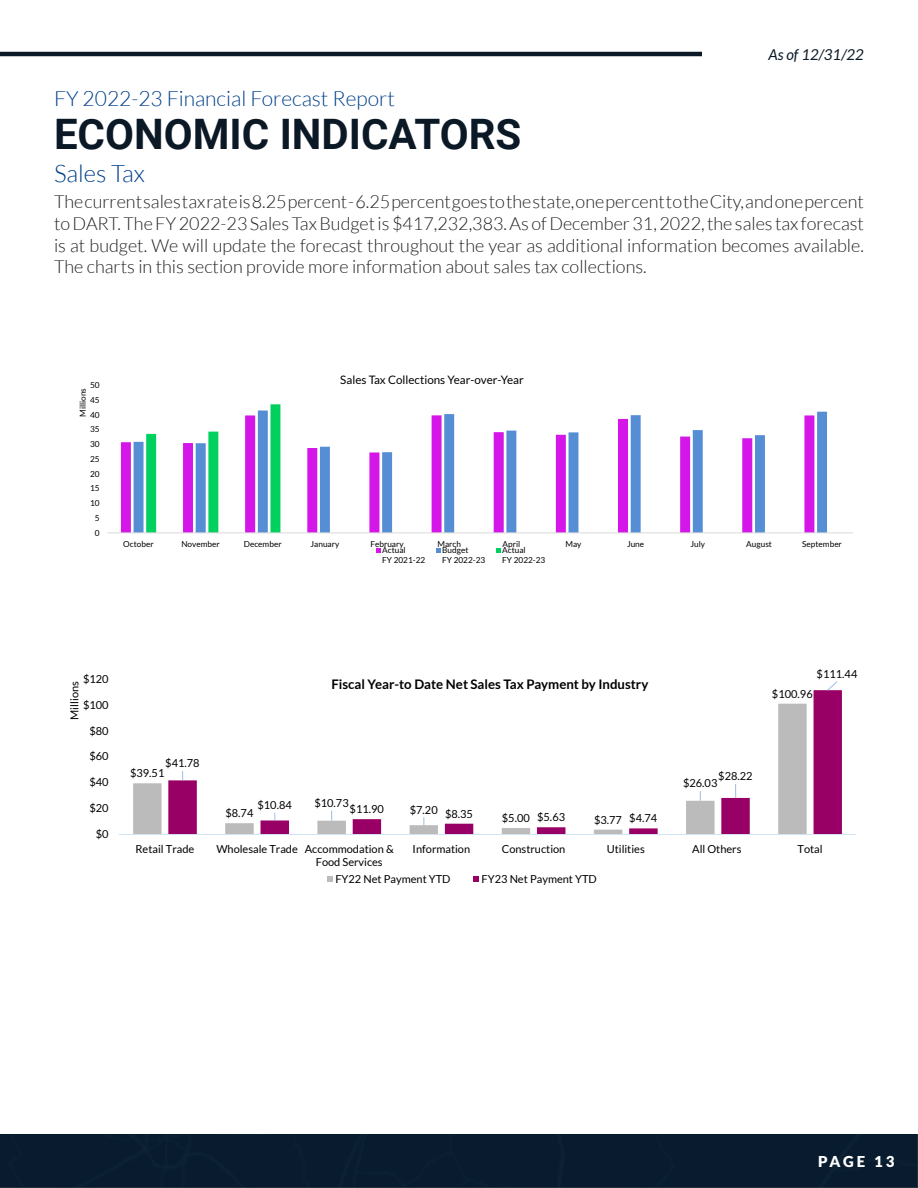
<style>
.page{position:relative;width:918px;height:1188px;background:#fff}
.page>*{position:absolute;margin:0;border:0;box-sizing:border-box;transform-origin:0 0}
.t1{font:700 42px "Roboto";color:#0b1926}
.t2{font:300 24px "Lato";color:#003f88}
.t3{font:300 21px "Lato";color:#003f88}
.t4{font:300 18px/21.6px "Lato";color:#231f20;text-align:justify}
.t5{font:italic 15px "Lato";color:#0b1926}
.t6{font:900 15px "Lato";letter-spacing:.185em;color:#fff}
.t7{font:700 13.2px "Lato";color:#000}
.t8{font:11.7px "Lato";letter-spacing:-.005em;color:#000}
.t9{font:11.1px/13.2px "Lato";color:#000}
.t10{font:8.25px/9.9px "Lato";color:#000}
</style>
<div class="page">
<hr style="left:0;top:52px;width:702px;height:4px;background:#0b1926">
<div style="left:1px;top:1135px;width:916px;height:52px;background:#091c2f"></div>
<svg style="left:134px;top:410px;width:693px;height:123px"></svg>
<svg style="left:146px;top:404px;width:134px;height:129px"></svg>
<hr style="left:108px;top:533px;width:745px;height:1px;background:#d9d9d9">
<svg style="left:376px;top:548px;width:4px;height:5px"></svg>
<svg style="left:436px;top:548px;width:4px;height:5px"></svg>
<svg style="left:496px;top:548px;width:4px;height:5px"></svg>
<svg style="left:133px;top:783px;width:29px;height:51px"></svg>
<svg style="left:168px;top:690px;width:674px;height:144px"></svg>
<hr style="left:119px;top:834px;width:737px;height:1px;background:#d4e3f4">
<svg style="left:735px;top:784px;width:1px;height:14px"></svg>
<svg style="left:827px;top:681px;width:11px;height:10px"></svg>
<svg style="left:327px;top:876px;width:6px;height:6px"></svg>
<svg style="left:473px;top:876px;width:6px;height:6px"></svg>
<p class="t3" style="left:54px;top:87px;width:342px">FY 2022-23 Financial Forecast Report</p>
<p class="t1" style="left:54px;top:104px;width:469px">ECONOMIC INDICATORS</p>
<p class="t5" style="left:768px;top:46px;width:97px">As of 12/31/22</p>
<p class="t2" style="left:54px;top:161px;width:92px">Sales Tax</p>
<p class="t4" style="left:54px;top:191px;width:811px">The current sales tax rate is 8.25 percent - 6.25 percent goes to the state, one percent to the City, and one percent to DART. The FY 2022-23 Sales Tax Budget is $417,232,383. As of December 31, 2022, the sales tax forecast is at budget. We will update the forecast throughout the year as additional information becomes available.<br>The charts in this section provide more information about sales tax collections.</p>
<p class="t10" style="left:90px;top:380px;width:11px">50</p>
<p class="t10" style="left:78px;top:417px;width:30px;rotate:-90deg">Millions</p>
<p class="t10" style="left:90px;top:395px;width:11px">45</p>
<p class="t10" style="left:90px;top:410px;width:11px">40</p>
<p class="t10" style="left:90px;top:424px;width:11px">35</p>
<p class="t10" style="left:90px;top:439px;width:11px">30</p>
<p class="t10" style="left:90px;top:454px;width:11px">25</p>
<p class="t10" style="left:90px;top:469px;width:11px">20</p>
<p class="t10" style="left:90px;top:483px;width:11px">15</p>
<p class="t10" style="left:90px;top:498px;width:11px">10</p>
<p class="t10" style="left:95px;top:513px;width:6px">5</p>
<p class="t10" style="left:95px;top:528px;width:6px">0</p>
<p class="t8" style="left:340px;top:373px;width:185px">Sales Tax Collections Year-over-Year</p>
<p class="t10" style="left:123px;top:539px;width:32px">October</p>
<p class="t10" style="left:181px;top:539px;width:40px">November</p>
<p class="t10" style="left:244px;top:539px;width:39px">December</p>
<p class="t10" style="left:311px;top:539px;width:30px">January</p>
<p class="t10" style="left:370px;top:539px;width:35px">February</p>
<p class="t10" style="left:437px;top:539px;width:25px">March</p>
<p class="t10" style="left:502px;top:539px;width:19px">April</p>
<p class="t10" style="left:565px;top:539px;width:18px">May</p>
<p class="t10" style="left:627px;top:539px;width:19px">June</p>
<p class="t10" style="left:690px;top:539px;width:16px">July</p>
<p class="t10" style="left:746px;top:539px;width:27px">August</p>
<p class="t10" style="left:802px;top:539px;width:41px">September</p>
<p class="t10" style="left:382px;top:545px;width:45px">Actual<br>FY 2021-22</p>
<p class="t10" style="left:442px;top:545px;width:45px">Budget<br>FY 2022-23</p>
<p class="t10" style="left:502px;top:545px;width:45px">Actual<br>FY 2022-23</p>
<p class="t9" style="left:83px;top:672px;width:27px">$120</p>
<p class="t9" style="left:68px;top:720px;width:40px;rotate:-90deg">Millions</p>
<p class="t7" style="left:331px;top:677px;width:319px">Fiscal Year-to Date Net Sales Tax Payment by Industry</p>
<p class="t9" style="left:83px;top:698px;width:27px">$100</p>
<p class="t9" style="left:89px;top:724px;width:21px">$80</p>
<p class="t9" style="left:89px;top:750px;width:21px">$60</p>
<p class="t9" style="left:89px;top:776px;width:21px">$40</p>
<p class="t9" style="left:89px;top:802px;width:21px">$20</p>
<p class="t9" style="left:96px;top:828px;width:14px">$0</p>
<p class="t9" style="left:165px;top:757px;width:36px">$41.78</p>
<p class="t9" style="left:130px;top:767px;width:36px">$39.51</p>
<p class="t9" style="left:314px;top:796px;width:36px">$10.73</p>
<p class="t9" style="left:257px;top:798px;width:36px">$10.84</p>
<p class="t9" style="left:350px;top:803px;width:36px">$11.90</p>
<p class="t9" style="left:445px;top:807px;width:30px">$8.35</p>
<p class="t9" style="left:537px;top:811px;width:30px">$5.63</p>
<p class="t9" style="left:629px;top:812px;width:30px">$4.74</p>
<p class="t9" style="left:410px;top:803px;width:30px">$7.20</p>
<p class="t9" style="left:225px;top:807px;width:30px">$8.74</p>
<p class="t9" style="left:502px;top:811px;width:30px">$5.00</p>
<p class="t9" style="left:594px;top:813px;width:30px">$3.77</p>
<p class="t9" style="left:817px;top:667px;width:42px">$111.44</p>
<p class="t9" style="left:772px;top:687px;width:42px">$100.96</p>
<p class="t9" style="left:718px;top:770px;width:36px">$28.22</p>
<p class="t9" style="left:683px;top:777px;width:36px">$26.03</p>
<p class="t9" style="left:136px;top:842px;width:60px">Retail Trade</p>
<p class="t9" style="left:316px;top:842px;width:79px;text-indent:-99px">Wholesale Trade Accommodation &amp;<br>Food Services</p>
<p class="t9" style="left:413px;top:842px;width:59px">Information</p>
<p class="t9" style="left:502px;top:842px;width:65px">Construction</p>
<p class="t9" style="left:607px;top:842px;width:40px">Utilities</p>
<p class="t9" style="left:692px;top:842px;width:51px">All Others</p>
<p class="t9" style="left:798px;top:842px;width:27px">Total</p>
<p class="t9" style="left:335px;top:872px;width:117px">FY22 Net Payment YTD</p>
<p class="t9" style="left:482px;top:872px;width:117px">FY23 Net Payment YTD</p>
<p class="t6" style="left:818px;top:1153px;width:78px">PAGE 13</p>
</div>
